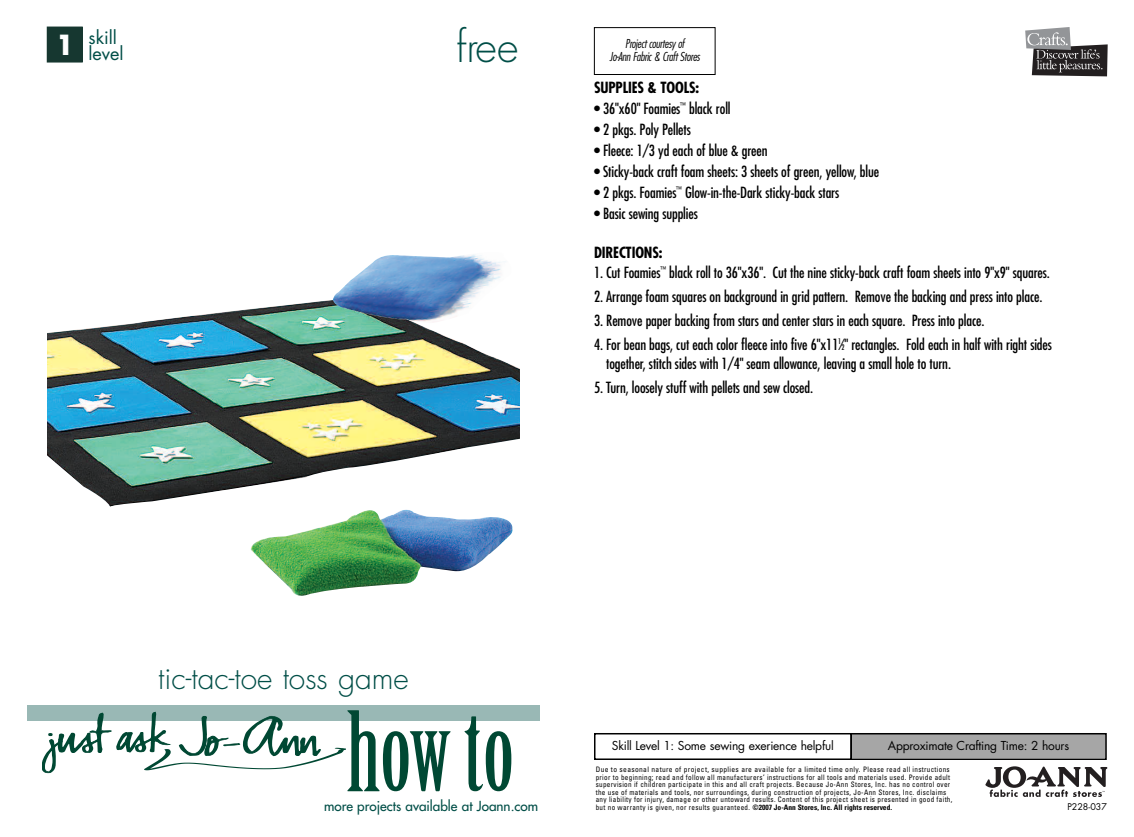
<style>
.page{position:relative;width:1134px;height:837px;background:#fff}
.page>*{position:absolute;margin:0;border:0;box-sizing:border-box;transform-origin:0 0}
.t1{font:300 42px "Futura";color:#004e47}
.t2{font:300 30px "Futura";color:#004e47}
.t3{font:700 27px "Futura";color:#fff}
.t4{font:18px/16.5px "Futura";color:#004e47}
.t5{font:condensed 15px/19.5px "Futura";letter-spacing:-.01em;color:#000}
.t6{font:700 condensed 15px "Futura";letter-spacing:-.01em;color:#000}
.t7{font:13.5px "Futura";color:#004e47}
.t8{font:12px "Futura";letter-spacing:-.02em;color:#000}
.t9{font:italic 300 condensed 12px/12.5px "Futura";letter-spacing:-.02em;color:#000;text-align:center}
.t10{font:9px "Futura";color:#000}
.t11{font:condensed 7.5px/7.5px "Univers";letter-spacing:.045em;color:#000}
.s1{font-size:7.5px}
.s2{font-weight:700}
</style>
<div class="page">
<div style="left:594px;top:733px;width:258px;height:27px;border:2px solid #000"></div>
<div style="left:852px;top:734px;width:253px;height:24px;background:#a6a6a6"></div>
<div style="left:850px;top:733px;width:257px;height:27px;border:2px solid #000"></div>
<svg style="left:985px;top:766px;width:122px;height:31px"></svg>
<svg style="left:1025px;top:27px;width:83px;height:49px"></svg>
<div style="left:594px;top:27px;width:122px;height:48px;border:1px solid #000"></div>
<div style="left:27px;top:705px;width:513px;height:16px;background:#99b8b5"></div>
<div style="left:47px;top:27px;width:35px;height:35px;background:#163730"></div>
<svg style="left:42px;top:710px;width:409px;height:81px"></svg>
<svg style="left:464px;top:716px;width:47px;height:75px"></svg>
<img style="left:47px;top:300px;width:473px;height:207px">
<img style="left:333px;top:254px;width:185px;height:69px">
<img style="left:213px;top:472px;width:301px;height:124px">
<h3 class="t3" style="left:56px;top:33px;width:20px">1</h3>
<h1 class="t1" style="left:456px;top:27px;width:63px">free</h1>
<p class="t4" style="left:89px;top:30px;width:37px">skill level</p>
<p class="t9" style="left:610px;top:39px;width:92px">Project courtesy of<br>Jo-Ann Fabric &amp; Craft Stores</p>
<p class="t6" style="left:594px;top:81px;width:107px">SUPPLIES &amp; TOOLS:</p>
<p class="t5" style="left:594px;top:100px;width:138px">• 36"x60" Foamies<sup>™</sup> black roll</p>
<p class="t5" style="left:594px;top:121px;width:98px">• 2 pkgs. Poly Pellets</p>
<p class="t5" style="left:594px;top:142px;width:175px">• Fleece: 1/3 yd each of blue &amp; green</p>
<p class="t5" style="left:594px;top:163px;width:287px">• Sticky-back craft foam sheets: 3 sheets of green, yellow, blue</p>
<p class="t5" style="left:594px;top:184px;width:247px">• 2 pkgs. Foamies<sup>™</sup> Glow-in-the-Dark sticky-back stars</p>
<p class="t5" style="left:594px;top:205px;width:105px">• Basic sewing supplies</p>
<p class="t6" style="left:594px;top:246px;width:70px">DIRECTIONS:</p>
<p class="t5" style="left:594px;top:263px;width:457px">1. Cut Foamies<sup>™</sup> black roll to 36"x36". Cut the nine sticky-back craft foam sheets into 9"x9" squares.</p>
<p class="t5" style="left:594px;top:287px;width:450px">2. Arrange foam squares on background in grid pattern. Remove the backing and press into place.</p>
<p class="t5" style="left:594px;top:311px;width:392px">3. Remove paper backing from stars and center stars in each square. Press into place.</p>
<p class="t5" style="left:606px;top:335px;width:447px;text-indent:-12px">4. For bean bags, cut each color fleece into five 6"x11<sup>1</sup>⁄<span class="s1">2</span>" rectangles. Fold each in half with right sides together, stitch sides with 1/4" seam allowance, leaving a small hole to turn.</p>
<p class="t5" style="left:594px;top:379px;width:221px">5. Turn, loosely stuff with pellets and sew closed.</p>
<h2 class="t2" style="left:158px;top:664px;width:252px">tic-tac-toe toss game</h2>
<p class="t7" style="left:324px;top:799px;width:216px">more projects available at Joann.com</p>
<p class="t8" style="left:612px;top:740px;width:223px">Skill Level 1: Some sewing exerience helpful</p>
<p class="t8" style="left:888px;top:740px;width:183px">Approximate Crafting Time: 2 hours</p>
<p class="t11" style="left:596px;top:767px;width:358px">Due to seasonal nature of project, supplies are available for a limited time only. Please read all instructions prior to beginning; read and follow all manufacturers’ instructions for all tools and materials used. Provide adult supervision if children participate in this and all craft projects. Because Jo-Ann Stores, Inc. has no control over the use of materials and tools, nor surroundings, during construction of projects, Jo-Ann Stores, Inc. disclaims any liability for injury, damage or other untoward results. Content of this project sheet is presented in good faith, but no warranty is given, nor results guaranteed. <span class="s2">©2007 Jo-Ann Stores, Inc. All rights reserved.</span></p>
<p class="t10" style="left:1067px;top:803px;width:41px">P228-037</p>
</div>
